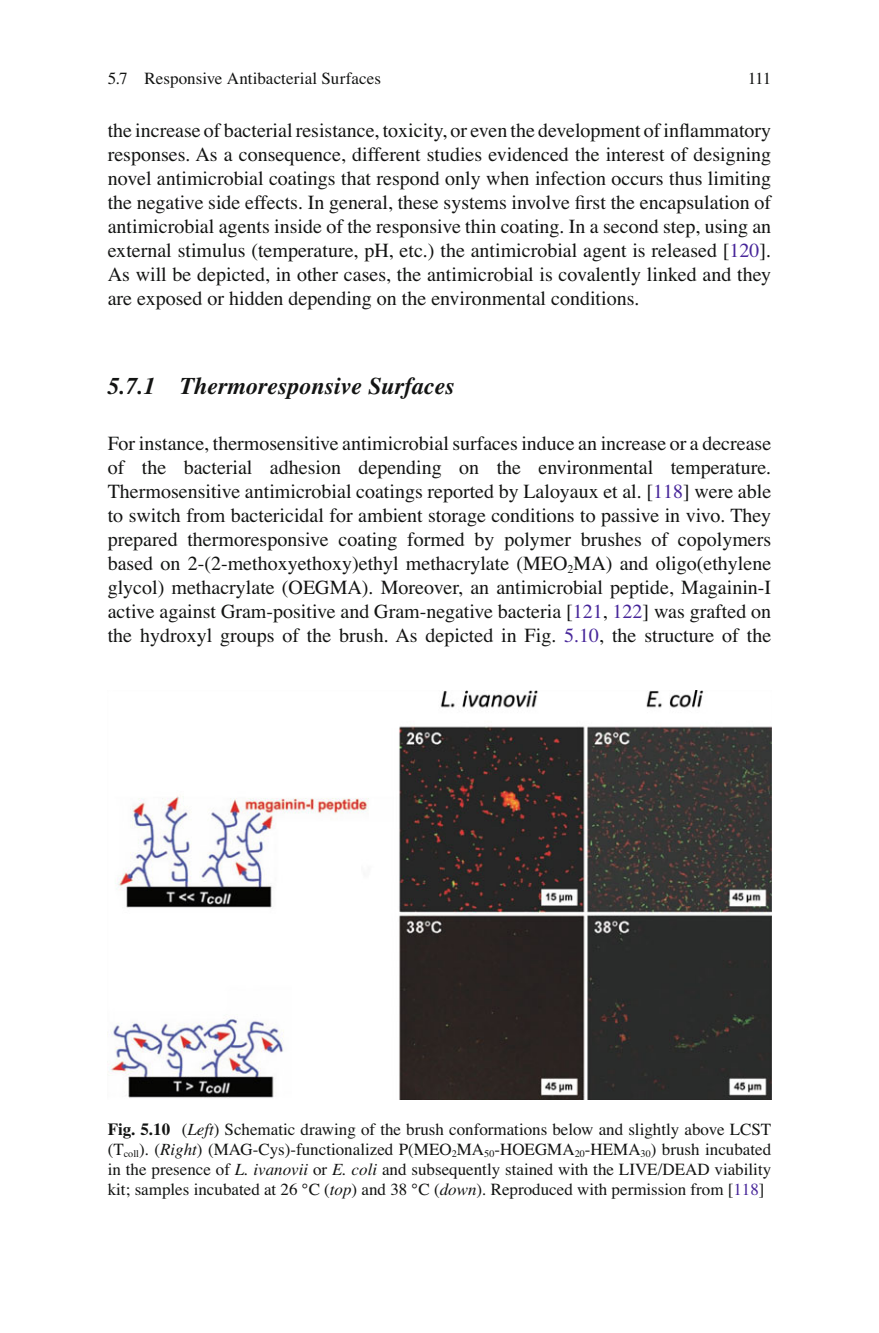
<style>
.page{position:relative;width:879px;height:1333px;background:#fff}
.page>*{position:absolute;margin:0;border:0;box-sizing:border-box;transform-origin:0 0}
.t1{font:italic 700 24px "Xxhyjv Times";color:#131413}
.t2{font:20px/24px "Dpcnhc Times";color:#131413;text-align:justify}
.t3{font:17px/20px "Dpcnhc Times";color:#131413;text-align:justify}
.s1{color:#48279a}
.s2{font-family:"Hnwbqp Times";font-weight:700}
.s3{font-family:"Lwdwvq Times";font-style:italic}
</style>
<div class="page">
<img style="left:109px;top:690px;width:662px;height:408px">
<p class="t3" style="left:108px;top:70px;width:275px">5.7 Responsive Antibacterial Surfaces</p>
<p class="t3" style="left:748px;top:70px;width:25px">111</p>
<p class="t2" style="left:108px;top:120px;width:665px">the increase of bacterial resistance, toxicity, or even the development of inflammatory responses. As a consequence, different studies evidenced the interest of designing novel antimicrobial coatings that respond only when infection occurs thus limiting the negative side effects. In general, these systems involve first the encapsulation of antimicrobial agents inside of the responsive thin coating. In a second step, using an external stimulus (temperature, pH, etc.) the antimicrobial agent is released [ <span class="s1">120</span> ].<br>As will be depicted, in other cases, the antimicrobial is covalently linked and they are exposed or hidden depending on the environmental conditions.</p>
<p class="t1" style="left:108px;top:377px;width:349px">5.7.1 Thermoresponsive Surfaces</p>
<p class="t2" style="left:108px;top:432px;width:665px">For instance, thermosensitive antimicrobial surfaces induce an increase or a decrease of the bacterial adhesion depending on the environmental temperature.<br>Thermosensitive antimicrobial coatings reported by Laloyaux et al. [ <span class="s1">118</span> ] were able to switch from bactericidal for ambient storage conditions to passive in vivo. They prepared thermoresponsive coating formed by polymer brushes of copolymers based on 2-(2-methoxyethoxy)ethyl methacrylate (MEO <sub>2</sub> MA) and oligo(ethylene glycol) methacrylate (OEGMA). Moreover, an antimicrobial peptide, Magainin-I active against Gram-positive and Gram-negative bacteria [ <span class="s1">121</span> , <span class="s1">122</span> ] was grafted on the hydroxyl groups of the brush. As depicted in Fig. <span class="s1">5.10</span> , the structure of the</p>
<p class="t3" style="left:108px;top:1120px;width:665px"><span class="s2">Fig. 5.10</span> ( <span class="s3">Left</span> ) Schematic drawing of the brush conformations below and slightly above LCST (T <sub>coll</sub> ). ( <span class="s3">Right</span> ) (MAG-Cys)-functionalized P(MEO <sub>2</sub> MA <sub>50</sub> -HOEGMA <sub>20</sub> -HEMA <sub>30</sub> ) brush incubated in the presence of <span class="s3">L. ivanovii</span> or <span class="s3">E. coli</span> and subsequently stained with the LIVE/DEAD viability kit; samples incubated at 26 °C ( <span class="s3">top</span> ) and 38 °C ( <span class="s3">down</span> ). Reproduced with permission from [ <span class="s1">118</span> ]</p>
</div>
